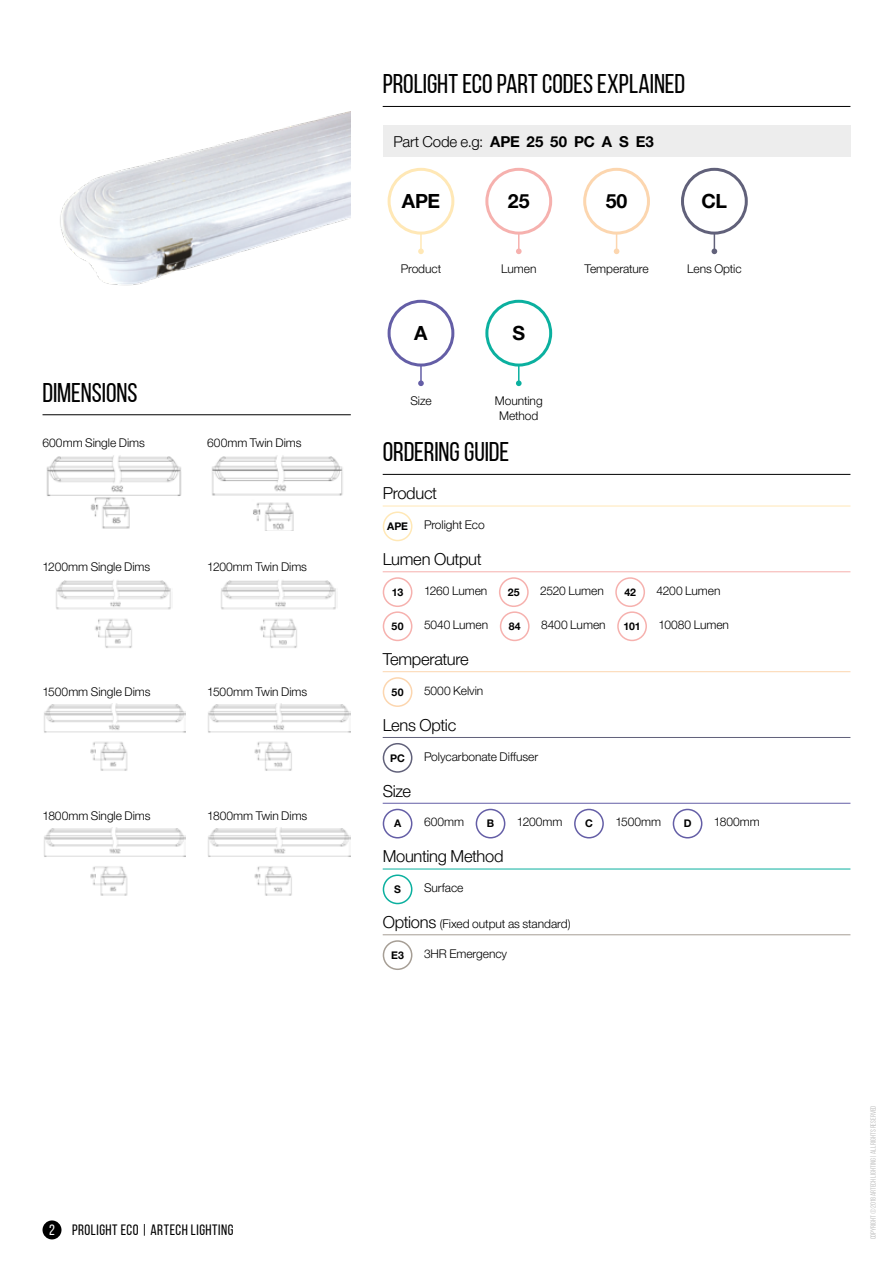
<style>
.page{position:relative;width:893px;height:1263px;background:#fff}
.page>*{position:absolute;margin:0;border:0;box-sizing:border-box;transform-origin:0 0}
.t1{font:27px "Bebas Neue";letter-spacing:-.005em;color:#000}
.t2{font:700 19.5px "Helvetica Neue LTW1 G";letter-spacing:-.015em;color:#000}
.t3{font:300 16.5px "Helvetica Neue LTW1 G";letter-spacing:-.02em;color:#000}
.t4{font:15px "Bebas Neue";letter-spacing:.03em;color:#000}
.t5{font:700 15px "Helvetica Neue LTW1 G";letter-spacing:-.005em;color:#000}
.t6{font:300 12px/15px "Helvetica Neue LTW1 G";letter-spacing:-.005em;color:#000;text-align:center}
.t7{font:700 10.5px "Helvetica Neue LTW1 G";letter-spacing:.005em;color:#000}
.t8{font:7.5px "Bebas Neue";color:#c6c6c6}
.s1{font-weight:300}
.s2{font-size:16.5px}
.s3{color:#fff}
</style>
<div class="page">
<img style="left:60px;top:111px;width:291px;height:175px">
<div style="left:43px;top:1220px;width:18px;height:19px;background:#000;border-radius:50%"></div>
<hr style="left:383px;top:106px;width:467px;height:1px;background:#000">
<hr style="left:43px;top:414px;width:308px;height:1px;background:#000">
<div style="left:383px;top:125px;width:467px;height:32px;background:#ededed"></div>
<svg style="left:388px;top:168px;width:66px;height:86px"></svg>
<svg style="left:485px;top:168px;width:67px;height:86px"></svg>
<svg style="left:583px;top:168px;width:67px;height:86px"></svg>
<svg style="left:681px;top:168px;width:67px;height:86px"></svg>
<svg style="left:388px;top:300px;width:66px;height:86px"></svg>
<svg style="left:485px;top:300px;width:67px;height:86px"></svg>
<hr style="left:383px;top:474px;width:467px;height:1px;background:#000">
<hr style="left:383px;top:506px;width:467px;height:1px;background:#ffe8b6">
<hr style="left:383px;top:571px;width:467px;height:1px;background:#f6b1ae">
<hr style="left:383px;top:671px;width:467px;height:1px;background:#fcd6af">
<hr style="left:383px;top:737px;width:467px;height:1px;background:#61617a">
<hr style="left:383px;top:803px;width:467px;height:1px;background:#645ea6">
<hr style="left:383px;top:869px;width:467px;height:1px;background:#0bb09f">
<hr style="left:383px;top:934px;width:467px;height:1px;background:#a69e95">
<div style="left:383px;top:511px;width:29px;height:30px;border:2px solid #ffe8b6;border-radius:50%"></div>
<div style="left:383px;top:577px;width:29px;height:30px;border:2px solid #f6b1ae;border-radius:50%"></div>
<div style="left:499px;top:577px;width:30px;height:30px;border:2px solid #f6b1ae;border-radius:50%"></div>
<div style="left:615px;top:577px;width:30px;height:30px;border:2px solid #f6b1ae;border-radius:50%"></div>
<div style="left:383px;top:611px;width:29px;height:30px;border:2px solid #f6b1ae;border-radius:50%"></div>
<div style="left:500px;top:611px;width:30px;height:30px;border:2px solid #f6b1ae;border-radius:50%"></div>
<div style="left:617px;top:611px;width:30px;height:30px;border:2px solid #f6b1ae;border-radius:50%"></div>
<div style="left:383px;top:677px;width:29px;height:30px;border:2px solid #fcd6af;border-radius:50%"></div>
<div style="left:383px;top:743px;width:29px;height:30px;border:2px solid #61617a;border-radius:50%"></div>
<div style="left:383px;top:809px;width:29px;height:29px;border:2px solid #645ea6;border-radius:50%"></div>
<div style="left:476px;top:809px;width:29px;height:29px;border:2px solid #645ea6;border-radius:50%"></div>
<div style="left:574px;top:809px;width:30px;height:29px;border:2px solid #645ea6;border-radius:50%"></div>
<div style="left:673px;top:809px;width:29px;height:29px;border:2px solid #645ea6;border-radius:50%"></div>
<div style="left:383px;top:874px;width:29px;height:30px;border:2px solid #0bb09f;border-radius:50%"></div>
<div style="left:383px;top:940px;width:29px;height:30px;border:2px solid #a69e95;border-radius:50%"></div>
<img style="left:46px;top:455px;width:136px;height:74px">
<img style="left:56px;top:580px;width:115px;height:68px">
<img style="left:44px;top:703px;width:141px;height:68px">
<img style="left:44px;top:828px;width:141px;height:68px">
<img style="left:212px;top:455px;width:131px;height:76px">
<img style="left:221px;top:580px;width:115px;height:68px">
<img style="left:208px;top:703px;width:142px;height:68px">
<img style="left:208px;top:828px;width:142px;height:68px">
<h1 class="t1" style="left:383px;top:69px;width:304px">PROLIGHT ECO PART CODES EXPLAINED</h1>
<p class="t5" style="left:393px;top:132px;width:262px"><span class="s1">Part Code e.g:</span> APE 25 50 PC A S E3</p>
<h2 class="t2" style="left:402px;top:189px;width:40px">APE</h2>
<h2 class="t2" style="left:508px;top:189px;width:23px">25</h2>
<h2 class="t2" style="left:606px;top:189px;width:23px">50</h2>
<h2 class="t2" style="left:702px;top:189px;width:27px">CL</h2>
<p class="t6" style="left:401px;top:262px;width:42px">Product</p>
<p class="t6" style="left:501px;top:262px;width:37px">Lumen</p>
<p class="t6" style="left:584px;top:262px;width:66px">Temperature</p>
<p class="t6" style="left:687px;top:262px;width:56px">Lens Optic</p>
<h2 class="t2" style="left:414px;top:321px;width:15px">A</h2>
<h2 class="t2" style="left:512px;top:321px;width:14px">S</h2>
<h1 class="t1" style="left:43px;top:378px;width:96px">DIMENSIONS</h1>
<p class="t6" style="left:43px;top:435px;width:104px">600mm Single Dims</p>
<p class="t6" style="left:207px;top:435px;width:96px">600mm Twin Dims</p>
<p class="t6" style="left:43px;top:560px;width:109px">1200mm Single Dims</p>
<p class="t6" style="left:207px;top:559px;width:101px">1200mm Twin Dims</p>
<p class="t6" style="left:43px;top:684px;width:109px">1500mm Single Dims</p>
<p class="t6" style="left:207px;top:684px;width:101px">1500mm Twin Dims</p>
<p class="t6" style="left:43px;top:808px;width:110px">1800mm Single Dims</p>
<p class="t6" style="left:207px;top:808px;width:102px">1800mm Twin Dims</p>
<p class="t6" style="left:410px;top:394px;width:23px">Size</p>
<p class="t6" style="left:495px;top:394px;width:49px">Mounting<br>Method</p>
<h1 class="t1" style="left:383px;top:437px;width:128px">ORDERING GUIDE</h1>
<h3 class="t3" style="left:383px;top:483px;width:56px">Product</h3>
<p class="t7" style="left:387px;top:520px;width:23px">APE</p>
<p class="t6" style="left:424px;top:517px;width:62px">Prolight Eco</p>
<h3 class="t3" style="left:383px;top:549px;width:101px">Lumen Output</h3>
<p class="t7" style="left:392px;top:586px;width:13px">13</p>
<p class="t6" style="left:424px;top:583px;width:65px">1260 Lumen</p>
<p class="t7" style="left:508px;top:586px;width:13px">25</p>
<p class="t6" style="left:540px;top:583px;width:65px">2520 Lumen</p>
<p class="t7" style="left:624px;top:586px;width:13px">42</p>
<p class="t6" style="left:657px;top:583px;width:66px">4200 Lumen</p>
<p class="t7" style="left:392px;top:620px;width:13px">50</p>
<p class="t6" style="left:424px;top:617px;width:66px">5040 Lumen</p>
<p class="t7" style="left:509px;top:620px;width:13px">84</p>
<p class="t6" style="left:541px;top:617px;width:66px">8400 Lumen</p>
<p class="t7" style="left:623px;top:620px;width:19px">101</p>
<p class="t6" style="left:658px;top:617px;width:72px">10080 Lumen</p>
<h3 class="t3" style="left:383px;top:649px;width:88px">Temperature</h3>
<p class="t7" style="left:392px;top:686px;width:13px">50</p>
<p class="t6" style="left:424px;top:683px;width:61px">5000 Kelvin</p>
<h3 class="t3" style="left:383px;top:715px;width:75px">Lens Optic</h3>
<p class="t7" style="left:390px;top:751px;width:16px">PC</p>
<p class="t6" style="left:424px;top:749px;width:116px">Polycarbonate Diffuser</p>
<h3 class="t3" style="left:383px;top:780px;width:30px">Size</h3>
<p class="t7" style="left:394px;top:817px;width:9px">A</p>
<p class="t6" style="left:424px;top:814px;width:42px">600mm</p>
<p class="t7" style="left:487px;top:817px;width:9px">B</p>
<p class="t6" style="left:517px;top:814px;width:47px">1200mm</p>
<p class="t7" style="left:585px;top:817px;width:9px">C</p>
<p class="t6" style="left:615px;top:814px;width:47px">1500mm</p>
<p class="t7" style="left:684px;top:817px;width:9px">D</p>
<p class="t6" style="left:714px;top:814px;width:47px">1800mm</p>
<h3 class="t3" style="left:383px;top:846px;width:122px">Mounting Method</h3>
<p class="t7" style="left:394px;top:883px;width:8px">S</p>
<p class="t6" style="left:424px;top:880px;width:41px">Surface</p>
<p class="t6" style="left:383px;top:916px;width:189px"><span class="s2">Options</span> (Fixed output as standard)</p>
<p class="t7" style="left:391px;top:949px;width:14px">E3</p>
<p class="t6" style="left:424px;top:946px;width:85px">3HR Emergency</p>
<p class="t4" style="left:49px;top:1222px;width:186px"><span class="s3">2</span> PROLIGHT ECO | ARTECH LIGHTING</p>
<p class="t8" style="left:869px;top:1239px;width:135px;rotate:-90deg">COPYRIGHT © 2018 ARTECH LIGHTING | ALL RIGHTS RESERVED</p>
</div>
